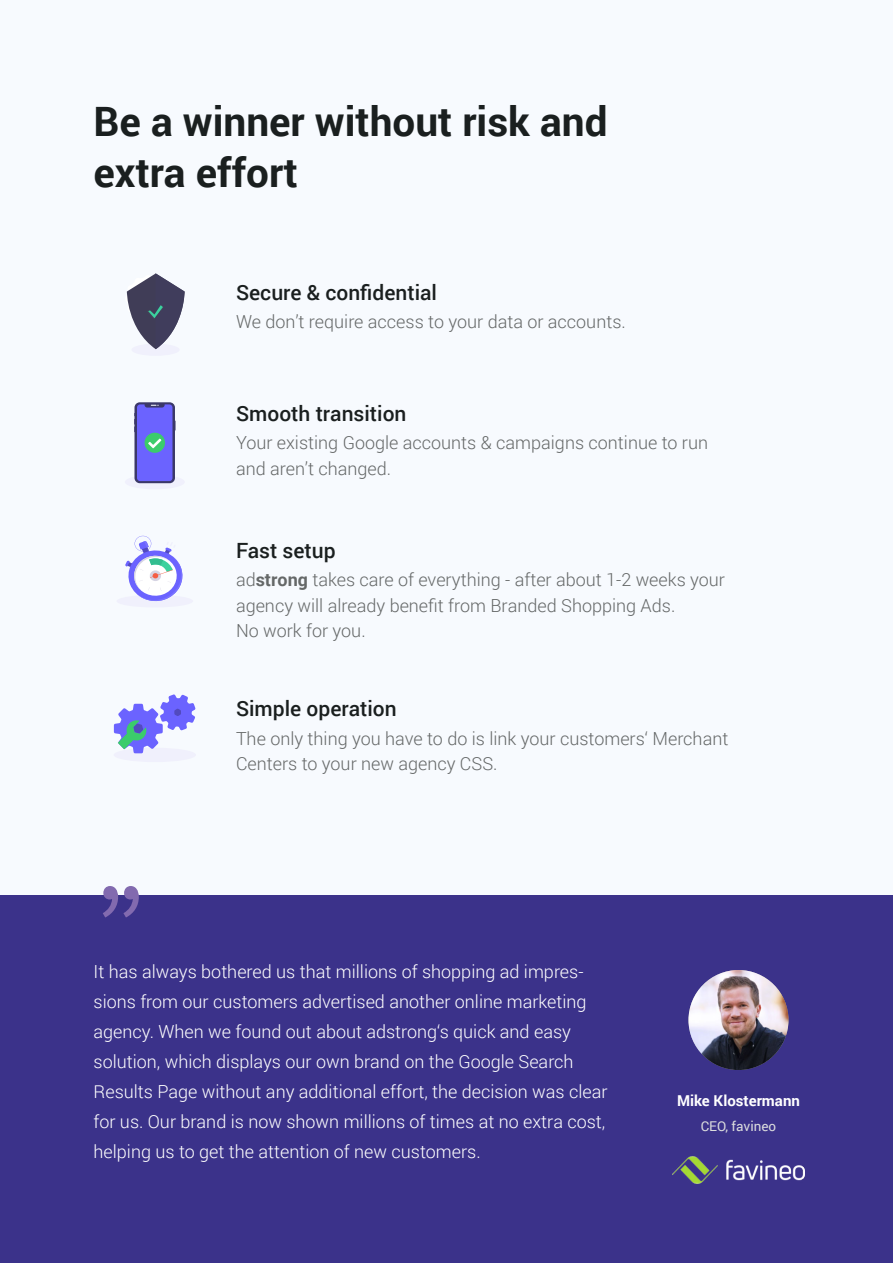
<style>
.page{position:relative;width:893px;height:1263px;background:#f7fafe}
.page>*{position:absolute;margin:0;border:0;box-sizing:border-box;transform-origin:0 0}
.t1{font:90px "Source Code Variable";color:#826aaf}
.t2{font:700 40.5px/51px "Roboto";color:#1a1f1f}
.t3{font:500 21px "Roboto";color:#1a1f1f}
.t4{font:300 18px/30px "Roboto";color:#fff}
.t5{font:300 18px/25.5px "Roboto";color:#656868}
.t6{font:700 15px "Roboto";color:#fff}
.t7{font:13.5px "Roboto";color:#dcddde}
.s1{font-weight:700}
</style>
<div class="page">
<div style="left:0;top:895px;width:893px;height:368px;background:#3b328a"></div>
<img style="left:688px;top:970px;width:100px;height:100px;border-radius:50px">
<img style="left:673px;top:1157px;width:131px;height:26px">
<svg style="left:126px;top:273px;width:59px;height:77px"></svg>
<div style="left:114px;top:748px;width:82px;height:14px;background:#f0f0fc;border-radius:50%"></div>
<svg style="left:114px;top:694px;width:82px;height:59px"></svg>
<svg style="left:125px;top:536px;width:58px;height:66px"></svg>
<div style="left:125px;top:475px;width:60px;height:14px;background:#f0f0fc;border-radius:50%"></div>
<svg style="left:134px;top:402px;width:41px;height:81px"></svg>
<svg style="left:134px;top:404px;width:42px;height:77px;background:#666ddc"></svg>
<h2 class="t2" style="left:94px;top:94px;width:515px">Be a winner without risk and extra effort</h2>
<p class="t3" style="left:236px;top:277px;width:202px">Secure &amp; confidential</p>
<p class="t5" style="left:236px;top:308px;width:391px">We don’t require access to your data or accounts.</p>
<p class="t3" style="left:236px;top:399px;width:172px">Smooth transition</p>
<p class="t5" style="left:236px;top:429px;width:474px">Your existing Google accounts &amp; campaigns continue to run and aren’t changed.</p>
<p class="t3" style="left:236px;top:536px;width:101px">Fast setup</p>
<p class="t5" style="left:236px;top:566px;width:491px">ad<span class="s1">strong</span> takes care of everything - after about 1-2 weeks your agency will already benefit from Branded Shopping Ads.<br>No work for you.</p>
<p class="t3" style="left:236px;top:694px;width:162px">Simple operation</p>
<h1 class="t1" style="left:94px;top:802px;width:55px">„</h1>
<p class="t5" style="left:236px;top:725px;width:494px">The only thing you have to do is link your customers‘ Merchant<br>Centers to your new agency CSS.</p>
<p class="t4" style="left:94px;top:956px;width:516px">It has always bothered us that millions of shopping ad impres&shy;sions from our customers advertised another online marketing agency. When we found out about adstrong‘s quick and easy solution, which displays our own brand on the Google Search Results Page without any additional effort, the decision was clear for us. Our brand is now shown millions of times at no extra cost, helping us to get the attention of new customers.</p>
<p class="t6" style="left:677px;top:1090px;width:124px">Mike Klostermann</p>
<p class="t7" style="left:701px;top:1117px;width:77px">CEO, favineo</p>
</div>
